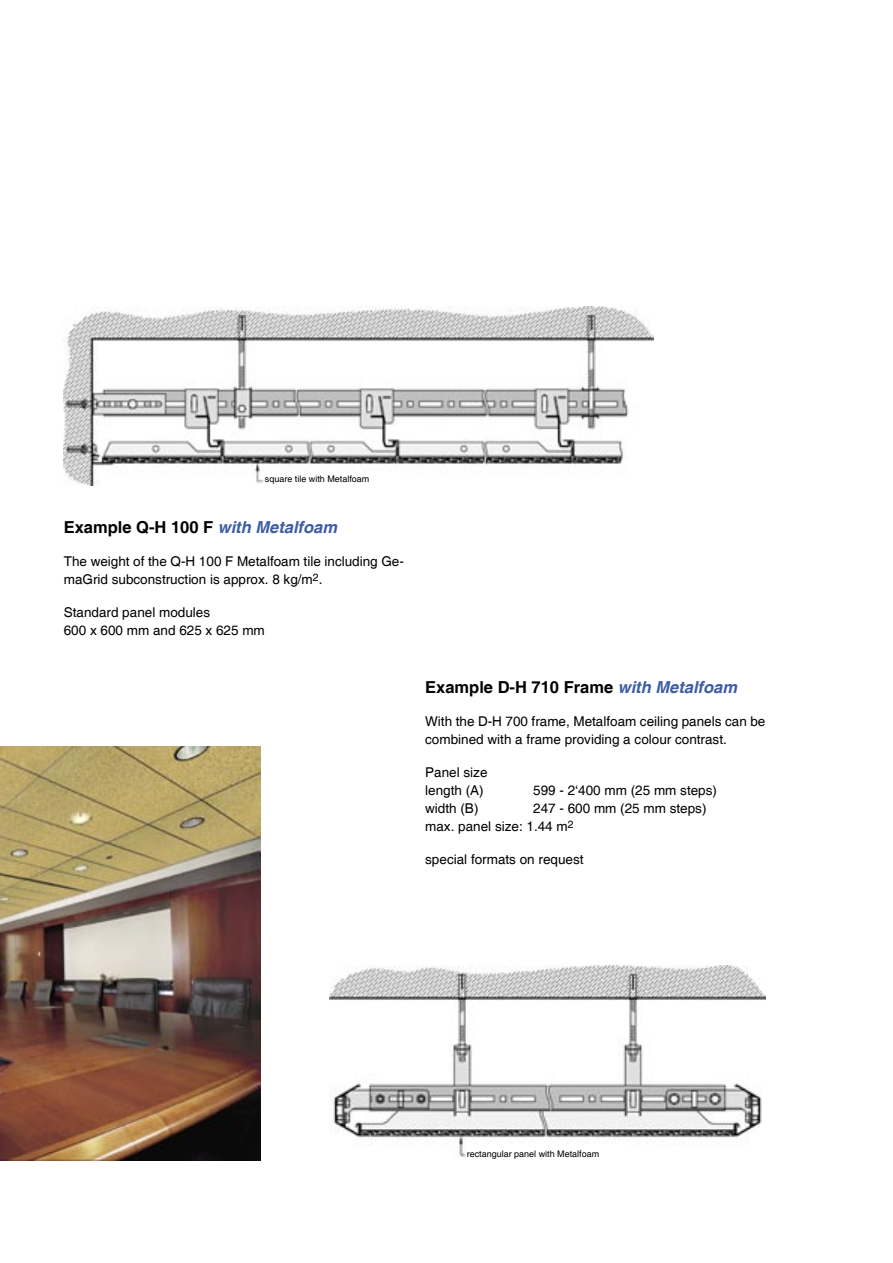
<style>
.page{position:relative;width:893px;height:1263px;background:#fff}
.page>*{position:absolute;margin:0;border:0;box-sizing:border-box;transform-origin:0 0}
.t1{font:700 16.5px "Helvetica";color:#000}
.t2{font:13.5px/18px "Helvetica";color:#000}
.t3{font:9px "Helvetica";color:#000}
.s1{font-style:italic;color:#3e5da2}
</style>
<div class="page">
<img style="left:64px;top:306px;width:590px;height:180px">
<img style="left:329px;top:966px;width:436px;height:191px">
<img style="left:0;top:746px;width:260px;height:415px">
<div style="left:265px;top:472px;width:139px;height:15px;background:#fff"></div>
<div style="left:467px;top:1144px;width:162px;height:19px;background:#fff"></div>
<p class="t3" style="left:265px;top:474px;width:106px">square tile with Metalfoam</p>
<p class="t1" style="left:64px;top:517px;width:275px">Example Q-H 100 F <span class="s1">with Metalfoam</span></p>
<p class="t2" style="left:64px;top:552px;width:342px">The weight of the Q-H 100 F Metalfoam tile including Ge&shy;maGrid subconstruction is approx. 8 kg/m<sup>2</sup>.</p>
<p class="t2" style="left:64px;top:603px;width:148px">Standard panel modules</p>
<p class="t2" style="left:64px;top:621px;width:203px">600 x 600 mm and 625 x 625 mm</p>
<p class="t1" style="left:425px;top:677px;width:313px">Example D-H 710 Frame <span class="s1">with Metalfoam</span></p>
<p class="t2" style="left:425px;top:712px;width:342px">With the D-H 700 frame, Metalfoam ceiling panels can be combined with a frame providing a colour contrast.</p>
<p class="t2" style="left:425px;top:763px;width:64px">Panel size</p>
<p class="t2" style="left:425px;top:781px;width:60px">length (A)</p>
<p class="t2" style="left:533px;top:781px;width:185px">599 - 2‘400 mm (25 mm steps)</p>
<p class="t2" style="left:425px;top:799px;width:55px">width (B)</p>
<p class="t2" style="left:533px;top:799px;width:175px">247 - 600 mm (25 mm steps)</p>
<p class="t2" style="left:425px;top:817px;width:150px">max. panel size: 1.44 m<sup>2</sup></p>
<p class="t2" style="left:425px;top:850px;width:160px">special formats on request</p>
<p class="t3" style="left:467px;top:1149px;width:134px">rectangular panel with Metalfoam</p>
</div>
